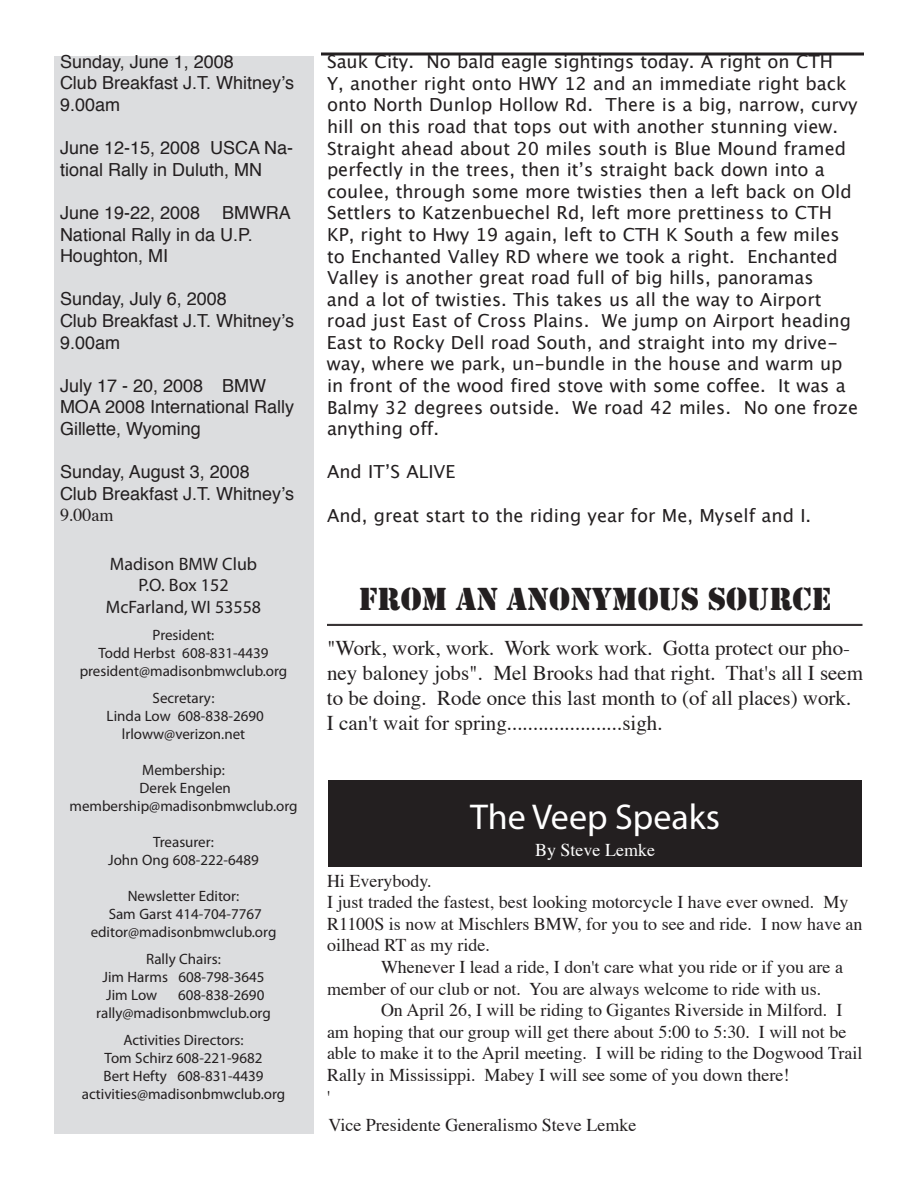
<style>
.page{position:relative;width:918px;height:1188px;background:#fff}
.page>*{position:absolute;margin:0;border:0;box-sizing:border-box;transform-origin:0 0}
.t1{font:36px "Sign Painter House Script";color:#fff}
.t2{font:33px "Stencil";color:#231f20}
.t3{font:21px/25.2px "Times";color:#231f20}
.t4{font:18px/21.6px "Lucida Grande";color:#231f20}
.t5{font:18px/21.6px "Times";color:#231f20}
.t6{font:18px/21.6px "Helvetica";color:#231f20}
.t7{font:18px/21.6px "Clearface Gothic LH";color:#231f20;text-align:center}
.t8{font:18px "Times";color:#fff}
.t9{font:15px/18px "Clearface Gothic LH";color:#231f20;text-align:center}
</style>
<div class="page">
<div style="left:54px;top:56px;width:260px;height:1078px;background:#dcdddf"></div>
<hr style="left:327px;top:624px;width:535px;height:1px;background:#231f20">
<hr style="left:327px;top:625px;width:535px;height:1px;background:#231f20">
<svg style="left:321px;top:52px;width:543px;height:4px;background:#595657"></svg>
<div style="left:329px;top:780px;width:533px;height:87px;background:#231f20"></div>
<p class="t6" style="left:60px;top:50px;width:236px">Sunday, June 1, 2008<br>Club Breakfast J.T. Whitney’s<br>9.00am</p>
<p class="t6" style="left:60px;top:137px;width:235px">June 12-15, 2008 USCA Na&shy;tional Rally in Duluth, MN</p>
<p class="t6" style="left:60px;top:201px;width:232px">June 19-22, 2008 BMWRA<br>National Rally in da U.P.<br>Houghton, MI</p>
<p class="t6" style="left:60px;top:288px;width:236px">Sunday, July 6, 2008<br>Club Breakfast J.T. Whitney’s<br>9.00am</p>
<p class="t6" style="left:60px;top:374px;width:236px">July 17 - 20, 2008 BMW<br>MOA 2008 International Rally<br>Gillette, Wyoming</p>
<p class="t6" style="left:60px;top:461px;width:236px">Sunday, August 3, 2008<br>Club Breakfast J.T. Whitney’s</p>
<p class="t5" style="left:60px;top:503px;width:55px">9.00am</p>
<p class="t7" style="left:106px;top:553px;width:157px">Madison BMW Club<br>P.O. Box 152<br>McFarland, WI 53558</p>
<p class="t9" style="left:80px;top:626px;width:209px">President:<br>Todd Herbst 608-831-4439 president@madisonbmwclub.org</p>
<p class="t9" style="left:107px;top:689px;width:159px">Secretary:<br>Linda Low 608-838-2690 lrloww@verizon.net</p>
<p class="t9" style="left:70px;top:761px;width:230px">Membership:<br>Derek Engelen membership@madisonbmwclub.org</p>
<p class="t9" style="left:108px;top:833px;width:152px">Treasurer:<br>John Ong 608-222-6489</p>
<p class="t9" style="left:91px;top:887px;width:187px">Newsletter Editor:<br>Sam Garst 414-704-7767 editor@madisonbmwclub.org</p>
<p class="t9" style="left:102px;top:950px;width:164px;text-align:left;text-indent:44px">Rally Chairs:<br>Jim Harms 608-798-3645<br>Jim Low</p>
<p class="t9" style="left:96px;top:986px;width:176px;text-align:left;text-indent:82px">608-838-2690 rally@madisonbmwclub.org</p>
<p class="t9" style="left:82px;top:1031px;width:205px">Activities Directors:<br>Tom Schirz 608-221-9682<br>Bert Hefty 608-831-4439 activities@madisonbmwclub.org</p>
<p class="t4" style="left:327px;top:51px;width:533px">Sauk City. No bald eagle sightings today. A right on CTH<br>Y, another right onto HWY 12 and an immediate right back onto North Dunlop Hollow Rd. There is a big, narrow, curvy hill on this road that tops out with another stunning view.<br>Straight ahead about 20 miles south is Blue Mound framed perfectly in the trees, then itʼs straight back down into a coulee, through some more twisties then a left back on Old Settlers to Katzenbuechel Rd, left more prettiness to CTH KP, right to Hwy 19 again, left to CTH K South a few miles to Enchanted Valley RD where we took a right. Enchanted Valley is another great road full of big hills, panoramas<br>and a lot of twisties. This takes us all the way to Airport road just East of Cross Plains. We jump on Airport heading East to Rocky Dell road South, and straight into my drive&shy;way, where we park, un-bundle in the house and warm up in front of the wood fired stove with some coffee. It was a Balmy 32 degrees outside. We road 42 miles. No one froze anything off.</p>
<p class="t4" style="left:327px;top:461px;width:130px">And ITʼS ALIVE</p>
<p class="t4" style="left:327px;top:505px;width:486px">And, great start to the riding year for Me, Myself and I.</p>
<h2 class="t2" style="left:359px;top:580px;width:474px">FROM AN ANONYMOUS SOURCE</h2>
<p class="t3" style="left:327px;top:633px;width:538px">"Work, work, work. Work work work. Gotta protect our pho&shy;ney baloney jobs". Mel Brooks had that right. That's all I seem to be doing. Rode once this last month to (of all places) work.<br>I can't wait for spring......................sigh.</p>
<h1 class="t1" style="left:470px;top:797px;width:251px">The Veep Speaks</h1>
<p class="t8" style="left:535px;top:833px;width:121px">By Steve Lemke</p>
<p class="t5" style="left:327px;top:868px;width:537px">Hi Everybody.<br>I just traded the fastest, best looking motorcycle I have ever owned. My R1100S is now at Mischlers BMW, for you to see and ride. I now have an oilhead RT as my ride.</p>
<p class="t5" style="left:327px;top:955px;width:518px;text-indent:54px">Whenever I lead a ride, I don't care what you ride or if you are a member of our club or not. You are always welcome to ride with us.</p>
<p class="t5" style="left:327px;top:998px;width:537px;text-indent:54px">On April 26, I will be riding to Gigantes Riverside in Milford. I am hoping that our group will get there about 5:00 to 5:30. I will not be able to make it to the April meeting. I will be riding to the Dogwood Trail Rally in Mississippi. Mabey I will see some of you down there!<br>'</p>
<p class="t5" style="left:329px;top:1113px;width:309px">Vice Presidente Generalismo Steve Lemke</p>
</div>
